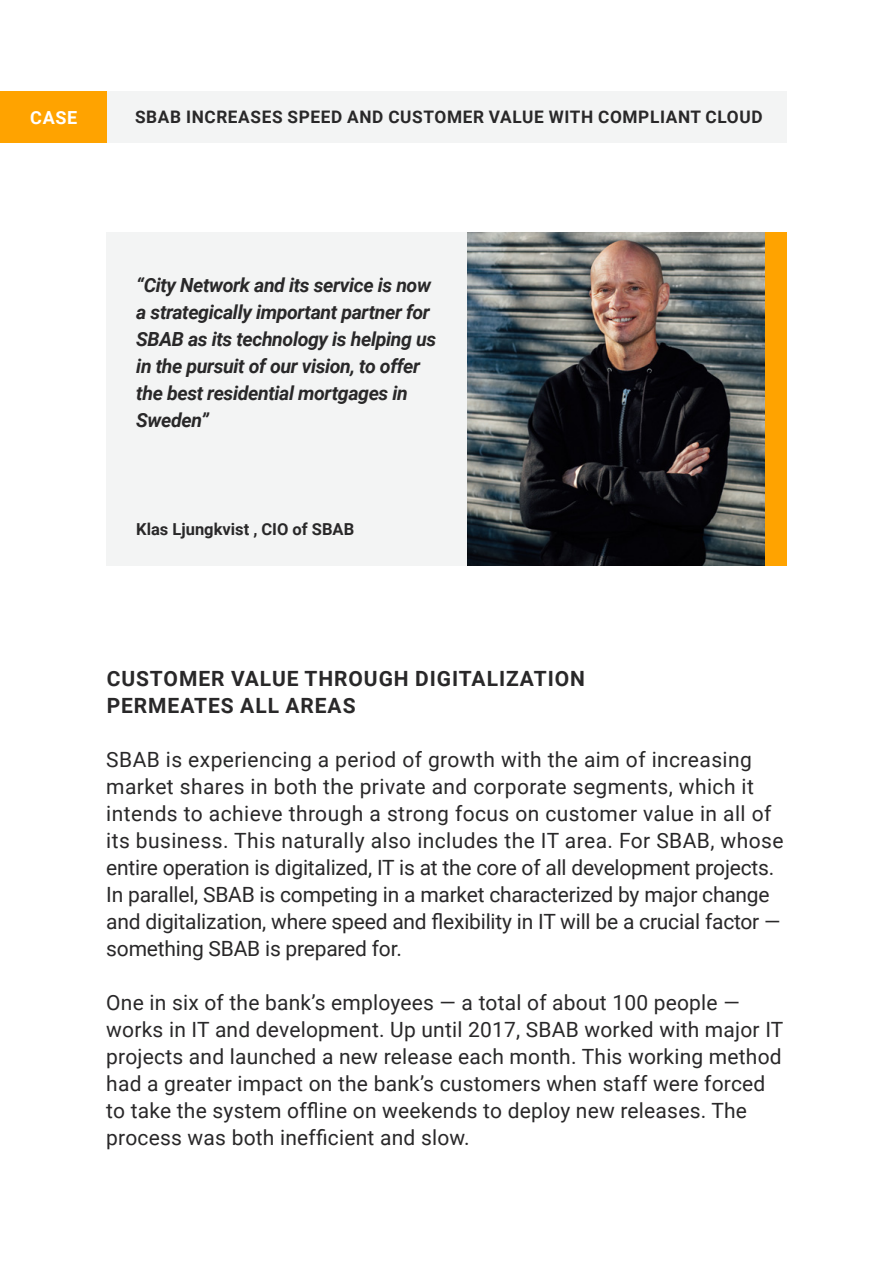
<style>
.page{position:relative;width:893px;height:1263px;background:#fff}
.page>*{position:absolute;margin:0;border:0;box-sizing:border-box;transform-origin:0 0}
.t1{font:21px/27px "Roboto";letter-spacing:.01em;color:#292829}
.t2{font:700 21px/27px "Roboto";letter-spacing:.045em;color:#292829}
.t3{font:italic 700 19.5px/27px "Roboto";letter-spacing:-.02em;color:#292829}
.t4{font:700 18px "Roboto";color:#fff}
.t5{font:700 17.25px "Roboto";letter-spacing:.035em;color:#292829}
.t6{font:700 16.5px "Roboto";color:#292829}
</style>
<div class="page">
<div style="left:106px;top:232px;width:681px;height:333px;background:#f3f4f4"></div>
<img style="left:468px;top:232px;width:297px;height:333px">
<div style="left:765px;top:232px;width:22px;height:333px;background:#ffa300"></div>
<div style="left:106px;top:91px;width:681px;height:51px;background:#f3f4f4"></div>
<div style="left:0;top:91px;width:106px;height:51px;background:#ffa300"></div>
<p class="t4" style="left:30px;top:105px;width:48px">CASE</p>
<p class="t5" style="left:135px;top:105px;width:629px">SBAB INCREASES SPEED AND CUSTOMER VALUE WITH COMPLIANT CLOUD</p>
<p class="t3" style="left:136px;top:271px;width:301px">“City Network and its service is now a strategically important partner for<br>SBAB as its technology is helping us in the pursuit of our vision, to offer the best residential mortgages in<br>Sweden”</p>
<p class="t6" style="left:136px;top:518px;width:219px">Klas Ljungkvist , CIO of SBAB</p>
<p class="t2" style="left:107px;top:664px;width:480px">CUSTOMER VALUE THROUGH DIGITALIZATION<br>PERMEATES ALL AREAS</p>
<p class="t1" style="left:106px;top:745px;width:679px">SBAB is experiencing a period of growth with the aim of increasing market shares in both the private and corporate segments, which it intends to achieve through a strong focus on customer value in all of its business. This naturally also includes the IT area. For SBAB, whose entire operation is digitalized, IT is at the core of all development projects.<br>In parallel, SBAB is competing in a market characterized by major change and digitalization, where speed and flexibility in IT will be a crucial factor — something SBAB is prepared for.</p>
<p class="t1" style="left:106px;top:988px;width:679px">One in six of the bank’s employees — a total of about 100 people — works in IT and development. Up until 2017, SBAB worked with major IT projects and launched a new release each month. This working method had a greater impact on the bank’s customers when staff were forced to take the system offline on weekends to deploy new releases. The process was both inefficient and slow.</p>
</div>
